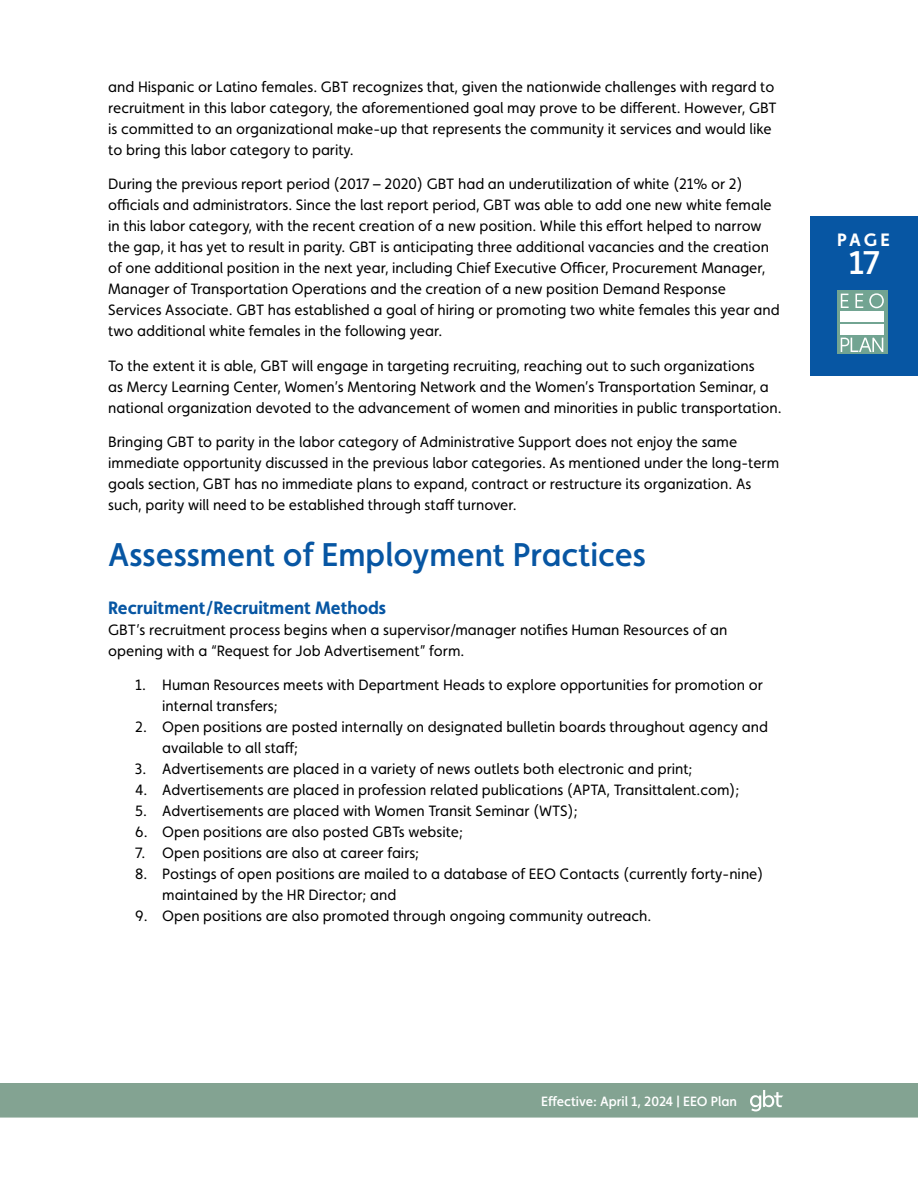
<style>
.page{position:relative;width:918px;height:1188px;background:#fff}
.page>*{position:absolute;margin:0;border:0;box-sizing:border-box;transform-origin:0 0}
.t1{font:500 33px "Faricy New";color:#0756a3}
.t2{font:500 33px "Faricy New";color:#fff}
.t3{font:700 18px "Faricy New";color:#0756a3}
.t4{font:700 18px "Faricy New";color:#fff}
.t5{font:15px/21px "Faricy New";color:#000}
.t6{font:500 13.5px "Faricy New";color:#fff}
</style>
<div class="page">
<div style="left:810px;top:216px;width:108px;height:160px;background:#0756a3"></div>
<div style="left:0;top:1083px;width:918px;height:35px;background:#83a392"></div>
<div style="left:837px;top:290px;width:50px;height:64px;background:#72a492"></div>
<svg style="left:841px;top:294px;width:8px;height:14px"></svg>
<svg style="left:855px;top:294px;width:8px;height:14px"></svg>
<svg style="left:869px;top:293px;width:15px;height:15px"></svg>
<div style="left:840px;top:311px;width:44px;height:11px;background:#fff"></div>
<div style="left:840px;top:325px;width:44px;height:10px;background:#fff"></div>
<svg style="left:841px;top:338px;width:42px;height:14px"></svg>
<p class="t5" style="left:108px;top:76px;width:670px">and Hispanic or Latino females. GBT recognizes that, given the nationwide challenges with regard to recruitment in this labor category, the aforementioned goal may prove to be different. However, GBT is committed to an organizational make-up that represents the community it services and would like to bring this labor category to parity.</p>
<p class="t5" style="left:108px;top:173px;width:673px">During the previous report period (2017 – 2020) GBT had an underutilization of white (21% or 2) officials and administrators. Since the last report period, GBT was able to add one new white female in this labor category, with the recent creation of a new position. While this effort helped to narrow the gap, it has yet to result in parity. GBT is anticipating three additional vacancies and the creation of one additional position in the next year, including Chief Executive Officer, Procurement Manager, Manager of Transportation Operations and the creation of a new position Demand Response Services Associate. GBT has established a goal of hiring or promoting two white females this year and two additional white females in the following year.</p>
<p class="t5" style="left:108px;top:355px;width:675px">To the extent it is able, GBT will engage in targeting recruiting, reaching out to such organizations<br>as Mercy Learning Center, Women’s Mentoring Network and the Women’s Transportation Seminar, a national organization devoted to the advancement of women and minorities in public transportation.</p>
<p class="t5" style="left:108px;top:431px;width:672px">Bringing GBT to parity in the labor category of Administrative Support does not enjoy the same immediate opportunity discussed in the previous labor categories. As mentioned under the long-term goals section, GBT has no immediate plans to expand, contract or restructure its organization. As such, parity will need to be established through staff turnover.</p>
<h1 class="t1" style="left:108px;top:535px;width:539px">Assessment of Employment Practices</h1>
<p class="t3" style="left:108px;top:596px;width:280px">Recruitment/Recruitment Methods</p>
<p class="t5" style="left:108px;top:619px;width:621px">GBT’s recruitment process begins when a supervisor/manager notifies Human Resources of an opening with a “Request for Job Advertisement” form.</p>
<p class="t5" style="left:162px;top:674px;width:602px;text-indent:-27px">1. Human Resources meets with Department Heads to explore opportunities for promotion or internal transfers;</p>
<p class="t5" style="left:162px;top:716px;width:607px;text-indent:-27px">2. Open positions are posted internally on designated bulletin boards throughout agency and available to all staff;</p>
<p class="t5" style="left:135px;top:758px;width:559px">3. Advertisements are placed in a variety of news outlets both electronic and print;</p>
<p class="t5" style="left:135px;top:779px;width:606px">4. Advertisements are placed in profession related publications (APTA, Transittalent.com);</p>
<p class="t5" style="left:135px;top:800px;width:444px">5. Advertisements are placed with Women Transit Seminar (WTS);</p>
<p class="t5" style="left:135px;top:821px;width:330px">6. Open positions are also posted GBTs website;</p>
<p class="t5" style="left:135px;top:842px;width:286px">7. Open positions are also at career fairs;</p>
<p class="t5" style="left:162px;top:863px;width:603px;text-indent:-27px">8. Postings of open positions are mailed to a database of EEO Contacts (currently forty-nine) maintained by the HR Director; and</p>
<p class="t5" style="left:135px;top:905px;width:518px">9. Open positions are also promoted through ongoing community outreach.</p>
<p class="t4" style="left:837px;top:228px;width:54px">PAGE</p>
<h1 class="t2" style="left:848px;top:243px;width:33px">17</h1>
<p class="t6" style="left:541px;top:1093px;width:198px">Effective: April 1, 2024 | EEO Plan</p>
</div>
